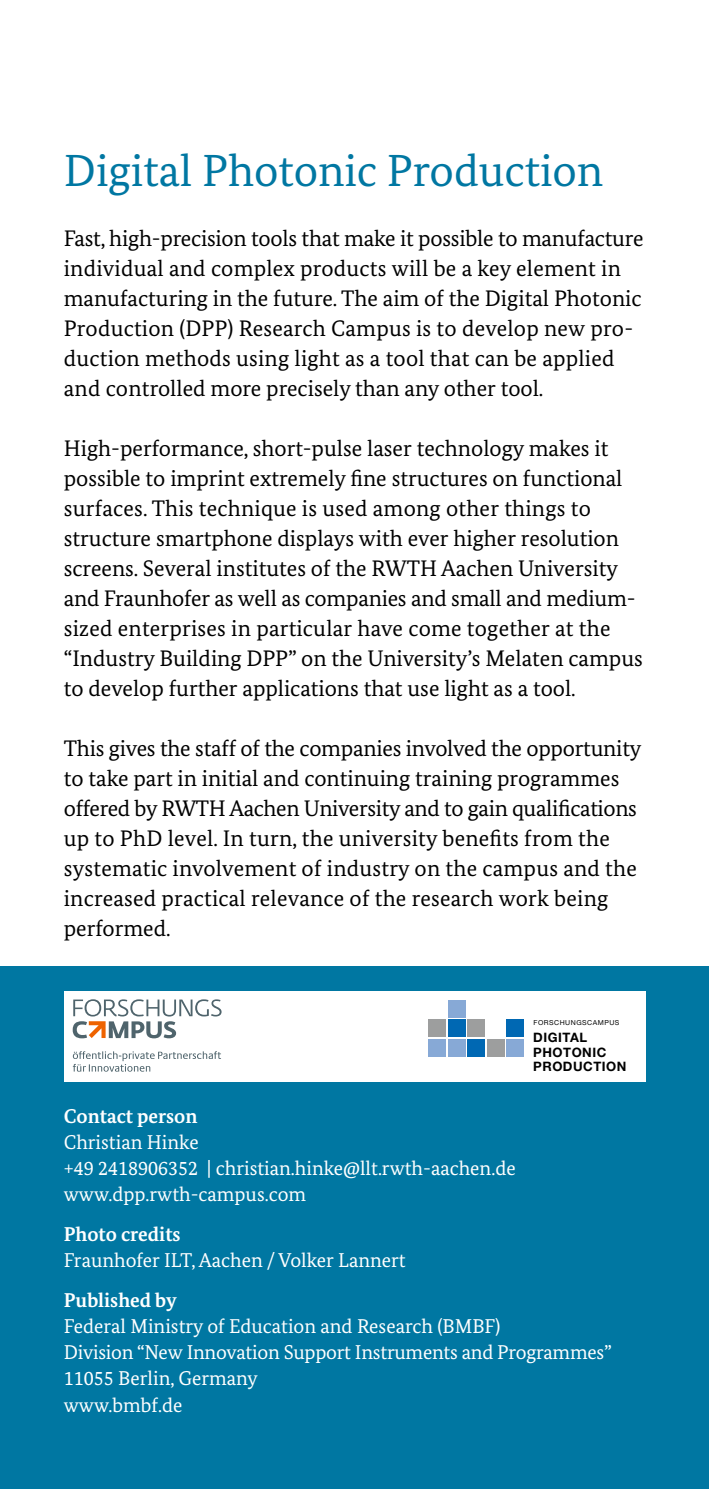
<style>
.page{position:relative;width:709px;height:1489px;background:#fff}
.page>*{position:absolute;margin:0;border:0;box-sizing:border-box;transform-origin:0 0}
.t1{font:45px "Bundes Serif";color:#0077a2}
.t2{font:22.5px/30px "Bundes Serif";color:#000}
.t3{font:20px "Bundes Serif";color:#fff}
.t4{font:700 20px "Bundes Serif";color:#fff}
.t5{font:700 13px/14.5px "Helvetica Neue";letter-spacing:.04em;color:#000}
.t6{font:6.75px "Helvetica Neue";letter-spacing:.07em;color:#000}
</style>
<div class="page">
<div style="left:0;top:966px;width:709px;height:522px;background:#0077a2"></div>
<div style="left:64px;top:991px;width:581px;height:90px;background:#fff"></div>
<div style="left:428px;top:1039px;width:17px;height:17px;background:#87a9d6"></div>
<div style="left:448px;top:1039px;width:17px;height:17px;background:#87a9d6"></div>
<div style="left:487px;top:1039px;width:17px;height:17px;background:#9d9e9e"></div>
<div style="left:467px;top:1039px;width:17px;height:17px;background:#0068b3"></div>
<div style="left:506px;top:1039px;width:17px;height:17px;background:#87a9d6"></div>
<div style="left:428px;top:1019px;width:17px;height:17px;background:#9d9e9e"></div>
<div style="left:448px;top:1019px;width:17px;height:17px;background:#0068b3"></div>
<div style="left:467px;top:1019px;width:17px;height:17px;background:#9d9e9e"></div>
<div style="left:506px;top:1019px;width:17px;height:17px;background:#0068b3"></div>
<div style="left:448px;top:1000px;width:17px;height:17px;background:#87a9d6"></div>
<svg style="left:73px;top:1051px;width:148px;height:20px"></svg>
<svg style="left:73px;top:999px;width:148px;height:39px"></svg>
<h3 class="t1" style="left:64px;top:143px;width:541px">Digital Photonic Production</h3>
<p class="t2" style="left:64px;top:223px;width:581px">Fast, high-precision tools that make it possible to manufacture individual and complex products will be a key element in manufacturing in the future. The aim of the Digital Photonic Production (DPP) Research Campus is to develop new pro&shy;duction methods using light as a tool that can be applied and controlled more precisely than any other tool.</p>
<p class="t2" style="left:64px;top:433px;width:580px">High-performance, short-pulse laser technology makes it possible to imprint extremely fine structures on functional surfaces. This technique is used among other things to structure smartphone displays with ever higher resolution screens. Several institutes of the RWTH Aachen University and Fraunhofer as well as companies and small and medium&shy;sized enterprises in particular have come together at the “Industry Building DPP” on the University’s Melaten campus to develop further applications that use light as a tool.</p>
<p class="t2" style="left:64px;top:733px;width:579px">This gives the staff of the companies involved the opportunity to take part in initial and continuing training programmes offered by RWTH Aachen University and to gain qualifications up to PhD level. In turn, the university benefits from the systematic involvement of industry on the campus and the increased practical relevance of the research work being performed.</p>
<p class="t6" style="left:533px;top:1018px;width:87px">FORSCHUNGSCAMPUS</p>
<p class="t5" style="left:533px;top:1030px;width:95px">DIGITAL<br>PHOTONIC<br>PRODUCTION</p>
<h4 class="t4" style="left:64px;top:1103px;width:135px">Contact person</h4>
<p class="t3" style="left:64px;top:1129px;width:136px">Christian Hinke</p>
<p class="t3" style="left:64px;top:1155px;width:453px">+49 2418906352 | christian.hinke@llt.rwth-aachen.de</p>
<p class="t3" style="left:64px;top:1182px;width:244px">www.dpp.rwth-campus.com</p>
<h4 class="t4" style="left:64px;top:1221px;width:118px">Photo credits</h4>
<p class="t3" style="left:64px;top:1247px;width:343px">Fraunhofer ILT, Aachen / Volker Lannert</p>
<h4 class="t4" style="left:64px;top:1287px;width:115px">Published by</h4>
<p class="t3" style="left:64px;top:1313px;width:438px">Federal Ministry of Education and Research (BMBF)</p>
<p class="t3" style="left:64px;top:1339px;width:549px">Division “New Innovation Support Instruments and Programmes”</p>
<p class="t3" style="left:64px;top:1365px;width:195px">11055 Berlin, Germany</p>
<p class="t3" style="left:64px;top:1392px;width:120px">www.bmbf.de</p>
</div>
